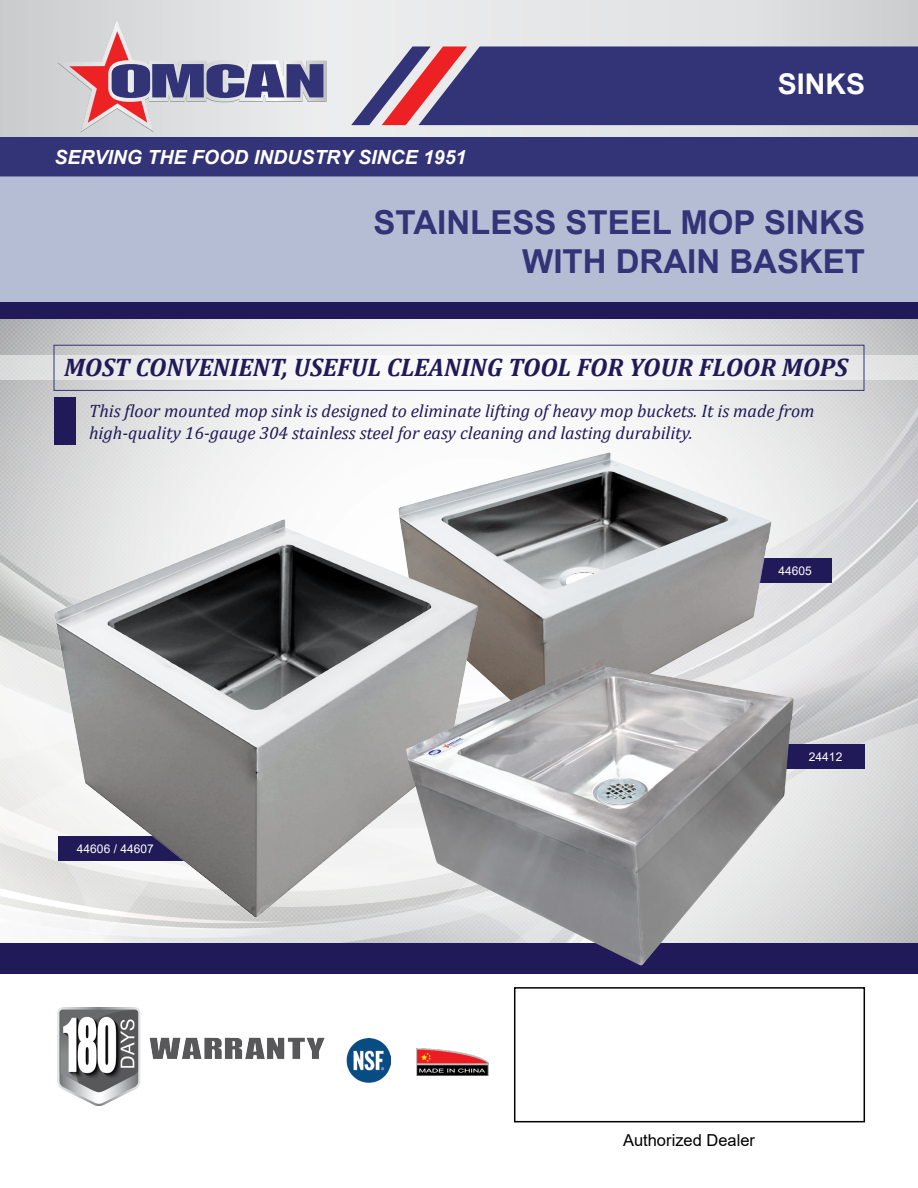
<style>
.page{position:relative;width:918px;height:1188px;background:#fff}
.page>*{position:absolute;margin:0;border:0;box-sizing:border-box;transform-origin:0 0}
.t1{font:700 33px/39px "Arial";color:#337;text-align:right}
.t2{font:700 28.5px "Arial";color:#fff}
.t3{font:italic 700 25.5px "Cambria";color:#201a58}
.t4{font:italic 700 19.5px "Arial";color:#fff}
.t5{font:italic 18px/21.6px "Cambria";color:#201a58}
.t6{font:16.5px "Arial";color:#000}
.t7{font:12px "Arial";color:#fff}
</style>
<div class="page">
<svg style="left:0;top:0;width:918px;height:137px;background:#dddfe0"></svg>
<div style="left:0;top:137px;width:918px;height:39px;background:#337"></div>
<svg style="left:351px;top:46px;width:567px;height:79px;background:#4d457f"></svg>
<svg style="left:57px;top:21px;width:270px;height:112px;background:#c0b5c2"></svg>
<img style="left:0;top:319px;width:918px;height:624px">
<div style="left:0;top:176px;width:918px;height:126px;background:#b5bdd5"></div>
<div style="left:0;top:302px;width:918px;height:17px;background:#201a58"></div>
<div style="left:514px;top:987px;width:351px;height:135px;border:2px solid #000"></div>
<div style="left:0;top:943px;width:918px;height:30px;background:#201a58"></div>
<img style="left:416px;top:1048px;width:73px;height:28px">
<img style="left:58px;top:1007px;width:267px;height:99px">
<svg style="left:0;top:355px;width:918px;height:24px;fill:#f4f4f4"></svg>
<div style="left:54px;top:345px;width:810px;height:46px;border:1px solid #337"></div>
<img style="left:347px;top:1039px;width:44px;height:44px">
<div style="left:712px;top:744px;width:153px;height:25px;background:#201a58"></div>
<div style="left:680px;top:558px;width:152px;height:25px;background:#201a58"></div>
<img style="left:389px;top:440px;width:388px;height:219px">
<img style="left:10px;top:517px;width:529px;height:411px">
<img style="left:406px;top:659px;width:387px;height:307px">
<div style="left:54px;top:397px;width:21px;height:48px;background:#201a58"></div>
<p class="t4" style="left:54px;top:144px;width:414px">SERVING THE FOOD INDUSTRY SINCE 1951</p>
<h2 class="t2" style="left:778px;top:64px;width:89px">SINKS</h2>
<h1 class="t1" style="left:374px;top:203px;width:493px">STAINLESS STEEL MOP SINKS<br>WITH DRAIN BASKET</h1>
<h3 class="t3" style="left:64px;top:350px;width:785px">MOST CONVENIENT, USEFUL CLEANING TOOL FOR YOUR FLOOR MOPS</h3>
<p class="t5" style="left:89px;top:399px;width:727px">This floor mounted mop sink is designed to eliminate lifting of heavy mop buckets. It is made from high-quality 16-gauge 304 stainless steel for easy cleaning and lasting durability.</p>
<p class="t7" style="left:779px;top:563px;width:35px">44605</p>
<p class="t7" style="left:77px;top:841px;width:78px">44606 / 44607</p>
<p class="t7" style="left:809px;top:749px;width:35px">24412</p>
<p class="t6" style="left:623px;top:1129px;width:133px">Authorized Dealer</p>
</div>
